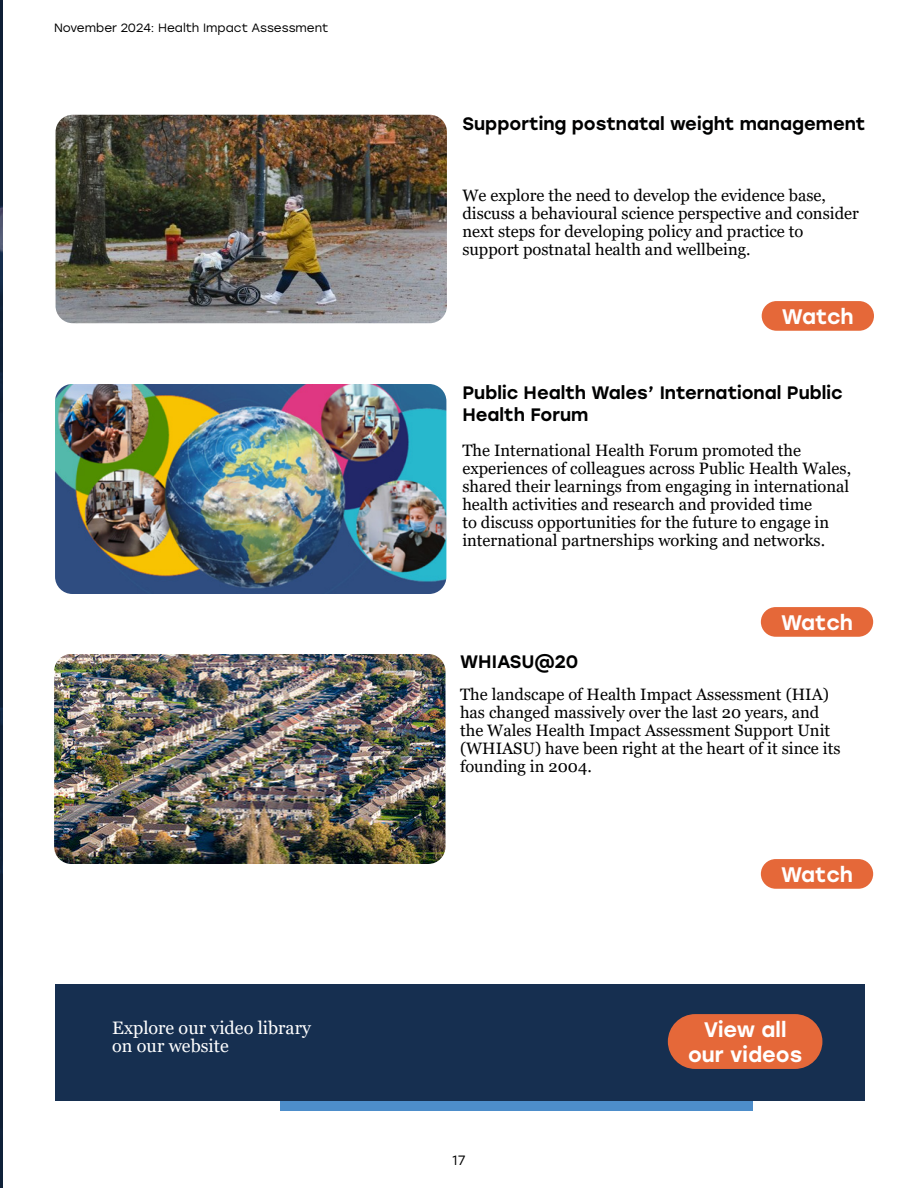
<style>
.page{position:relative;width:918px;height:1188px;background:#fff}
.page>*{position:absolute;margin:0;border:0;box-sizing:border-box;transform-origin:0 0}
.t1{font:500 21px/25.2px "Stolzl";color:#fff;text-align:center}
.t2{font:500 18px/21.6px "Stolzl";color:#000101}
.t3{font:18px/18px "Georgia";color:#fff}
.t4{font:16.5px/18px "Georgia";color:#000}
.t5{font:13.5px "Stolzl";color:#000}
.t6{font:12px "Stolzl";color:#000}
</style>
<div class="page">
<img style="left:56px;top:115px;width:391px;height:208px">
<div style="left:762px;top:301px;width:112px;height:30px;background:#e56839;border-radius:15px"></div>
<img style="left:54px;top:654px;width:392px;height:210px">
<div style="left:761px;top:859px;width:112px;height:30px;background:#e56839;border-radius:15px"></div>
<div style="left:281px;top:1018px;width:472px;height:93px;background:#4d8dca"></div>
<div style="left:55px;top:984px;width:810px;height:116px;background:#162f50"></div>
<div style="left:668px;top:1014px;width:154px;height:55px;background:#e56839;border-radius:27px"></div>
<img style="left:55px;top:384px;width:391px;height:210px">
<div style="left:761px;top:607px;width:112px;height:30px;background:#e56839;border-radius:15px"></div>
<img style="left:0;top:0;width:2px;height:1188px">
<p class="t6" style="left:54px;top:19px;width:276px">November 2024: Health Impact Assessment</p>
<p class="t3" style="left:112px;top:1019px;width:200px">Explore our video library on our website</p>
<p class="t2" style="left:462px;top:112px;width:405px">Supporting postnatal weight management</p>
<p class="t4" style="left:462px;top:186px;width:398px">We explore the need to develop the evidence base, discuss a behavioural science perspective and consider next steps for developing policy and practice to support postnatal health and wellbeing.</p>
<p class="t1" style="left:782px;top:303px;width:73px">Watch</p>
<p class="t2" style="left:462px;top:381px;width:382px">Public Health Wales’ International Public<br>Health Forum</p>
<p class="t4" style="left:462px;top:442px;width:390px">The International Health Forum promoted the experiences of colleagues across Public Health Wales, shared their learnings from engaging in international health activities and research and provided time<br>to discuss opportunities for the future to engage in international partnerships working and networks.</p>
<p class="t1" style="left:781px;top:609px;width:73px">Watch</p>
<p class="t2" style="left:460px;top:650px;width:120px">WHIASU@20</p>
<p class="t4" style="left:460px;top:685px;width:382px">The landscape of Health Impact Assessment (HIA) has changed massively over the last 20 years, and the Wales Health Impact Assessment Support Unit (WHIASU) have been right at the heart of it since its founding in 2004.</p>
<p class="t1" style="left:781px;top:861px;width:73px">Watch</p>
<p class="t5" style="left:452px;top:1150px;width:15px">17</p>
<p class="t1" style="left:688px;top:1016px;width:116px">View all our videos</p>
</div>
